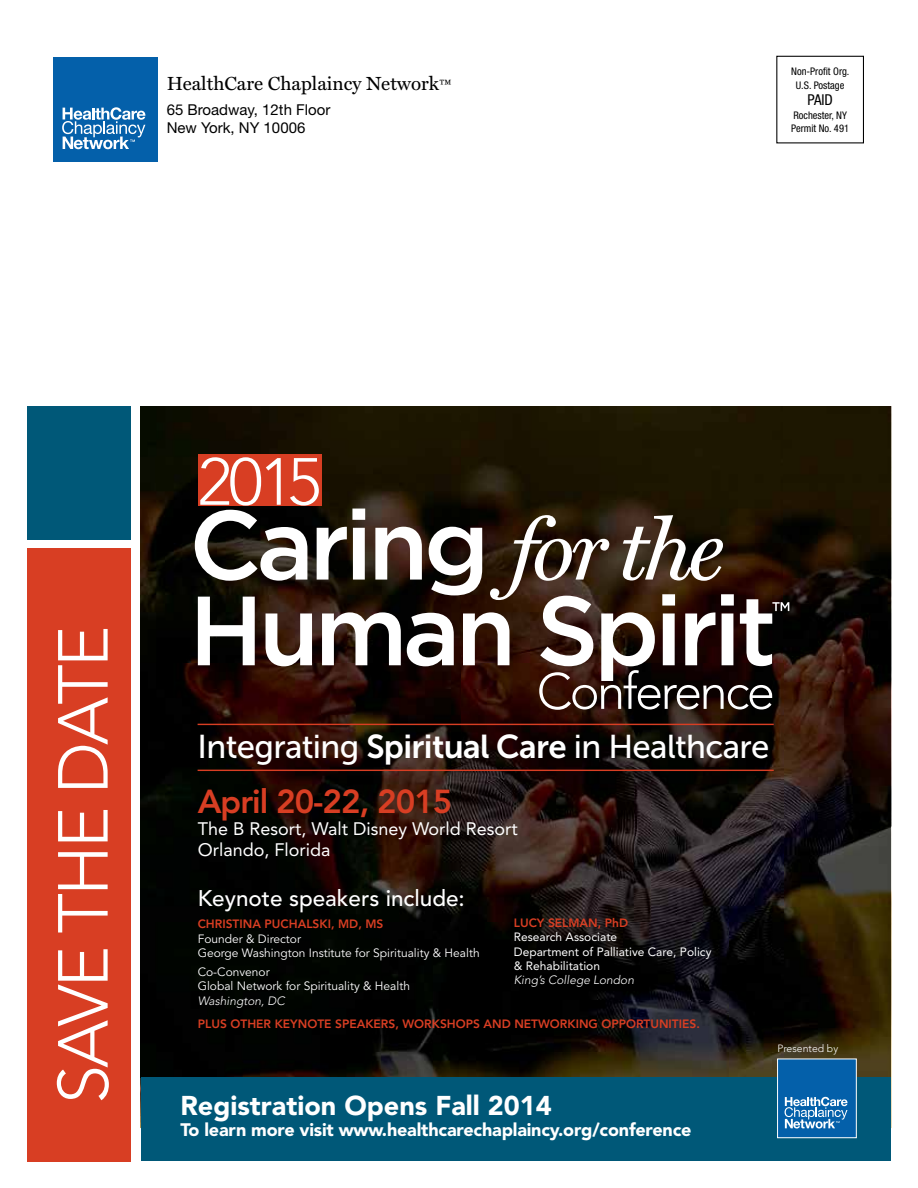
<style>
.page{position:relative;width:918px;height:1188px;background:#fff}
.page>*{position:absolute;margin:0;border:0;box-sizing:border-box;transform-origin:0 0}
.t1{font:300 70.05px "Avenir";letter-spacing:-.04em;color:#fff}
.t2{font:300 66px "Avenir";color:#fff}
.t3{font:300 50.4px "Avenir";letter-spacing:-.05em;color:#fff}
.t4{font:33px "Museo Sans 500";letter-spacing:-.02em;color:#fff}
.t5{font:800 33px "Avenir";letter-spacing:-.03em;color:#d83e23}
.t6{font:900 27px "Avenir";color:#fff}
.t7{font:500 22.5px "Avenir";color:#fff}
.t8{font:19.2px "Miller Text";color:#000}
.t9{font:900 18px "Avenir";letter-spacing:-.01em;color:#fff}
.t10{font:18px/21.6px "Avenir";color:#fff}
.t11{font:15px/18px "Helvetica Neue";color:#000}
.t12{font:condensed 15px "Helvetica Neue";color:#000}
.t13{font:12px/14.4px "Avenir";color:#fff}
.t14{font:800 12px "Avenir";color:#d83e23}
.t15{font:12px/14.4px "Avenir";color:#fff}
.t16{font:italic 300 12px "Avenir";color:#fff}
.t17{font:condensed 10.5px/13.5px "Helvetica Neue";color:#000;text-align:center}
.t18{font:300 10.5px "Avenir";color:#fff}
.s1{font-size:15px}
.s2{font-family:"Museo Sans 700"}
</style>
<div class="page">
<div style="left:53px;top:57px;width:104px;height:104px;background:#0460aa"></div>
<svg style="left:62px;top:107px;width:84px;height:42px"></svg>
<div style="left:776px;top:56px;width:88px;height:87px;border:1px solid #000"></div>
<div style="left:27px;top:548px;width:104px;height:614px;background:#d83e23"></div>
<div style="left:27px;top:406px;width:104px;height:133px;background:#005878"></div>
<img style="left:140px;top:406px;width:751px;height:671px">
<svg style="left:198px;top:594px;width:591px;height:87px"></svg>
<svg style="left:195px;top:509px;width:528px;height:91px"></svg>
<div style="left:198px;top:455px;width:124px;height:51px;background:#d83e23"></div>
<hr style="left:198px;top:724px;width:576px;height:1px;background:#d83e23">
<hr style="left:198px;top:770px;width:576px;height:1px;background:#d83e23">
<div style="left:141px;top:1077px;width:750px;height:84px;background:#005878"></div>
<div style="left:778px;top:1059px;width:78px;height:79px;background:#0460aa"></div>
<svg style="left:785px;top:1097px;width:63px;height:32px"></svg>
<div style="left:777px;top:1059px;width:80px;height:79px;border:1px solid #fff"></div>
<h3 class="t8" style="left:167px;top:72px;width:286px">HealthCare Chaplaincy Network<span class="s1">™</span></h3>
<p class="t11" style="left:167px;top:100px;width:165px">65 Broadway, 12th Floor<br>New York, NY 10006</p>
<p class="t17" style="left:791px;top:65px;width:60px">Non-Profit Org.<br>U.S. Postage</p>
<p class="t12" style="left:807px;top:91px;width:27px">PAID</p>
<p class="t17" style="left:791px;top:108px;width:59px;text-align:left">Rochester, NY<br>Permit No. 491</p>
<h1 class="t1" style="left:42px;top:1104px;width:480px;rotate:-90deg">SAVE THE DATE</h1>
<h2 class="t2" style="left:198px;top:443px;width:125px">2015</h2>
<h3 class="t3" style="left:537px;top:662px;width:240px">Conference</h3>
<h3 class="t4" style="left:198px;top:728px;width:573px">Integrating <span class="s2">Spiritual Care</span> in Healthcare</h3>
<h3 class="t5" style="left:198px;top:782px;width:256px">April 20-22, 2015</h3>
<h3 class="t10" style="left:198px;top:818px;width:322px">The B Resort, Walt Disney World Resort<br>Orlando, Florida</h3>
<h3 class="t7" style="left:198px;top:886px;width:269px">Keynote speakers include:</h3>
<p class="t14" style="left:198px;top:917px;width:187px">CHRISTINA PUCHALSKI, MD, MS</p>
<p class="t13" style="left:198px;top:932px;width:283px">Founder &amp; Director<br>George Washington Institute for Spirituality &amp; Health</p>
<p class="t13" style="left:198px;top:965px;width:214px">Co-Convenor<br>Global Network for Spirituality &amp; Health</p>
<p class="t16" style="left:198px;top:994px;width:89px">Washington, DC</p>
<p class="t14" style="left:514px;top:915px;width:116px">LUCY SELMAN, PhD</p>
<p class="t15" style="left:514px;top:930px;width:199px">Research Associate<br>Department of Palliative Care, Policy &amp; Rehabilitation</p>
<p class="t16" style="left:514px;top:973px;width:122px">King’s College London</p>
<p class="t14" style="left:198px;top:1016px;width:504px">PLUS OTHER KEYNOTE SPEAKERS, WORKSHOPS AND NETWORKING OPPORTUNITIES.</p>
<h3 class="t6" style="left:180px;top:1089px;width:373px">Registration Opens Fall 2014</h3>
<h3 class="t9" style="left:180px;top:1119px;width:513px">To learn more visit www.healthcarechaplaincy.org/conference</h3>
<p class="t18" style="left:777px;top:1042px;width:62px">Presented by</p>
</div>
